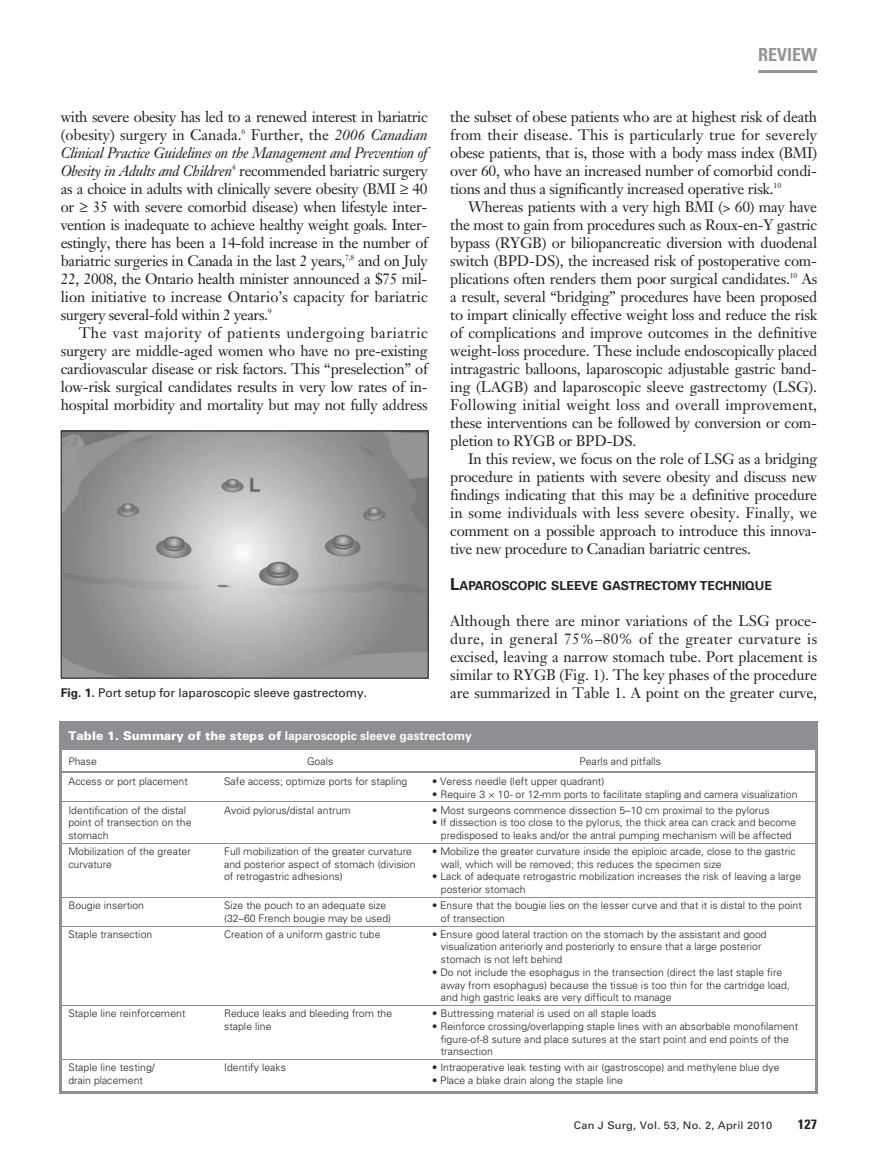
<style>
.page{position:relative;width:878px;height:1175px;background:#fff}
.page>*{position:absolute;margin:0;border:0;box-sizing:border-box;transform-origin:0 0}
.t1{font:700 condensed 18px "Univers";color:#939598}
.t2{font:15px/18px "Janson Text";letter-spacing:-.015em;color:#231f20;text-align:justify}
.t3{font:700 condensed 13.5px "Univers";color:#231f20;scale:1.05 1}
.t4{font:700 12.3px "Univers";color:#231f20}
.t5{font:700 12px "Univers";letter-spacing:-.005em;color:#fff}
.t6{font:12px "Univers";color:#231f20}
.t7{font:300 10.5px/12.8px "Univers";color:#231f20}
.t8{font:10.5px "Univers";letter-spacing:.015em;color:#231f20;scale:1.05 1}
.s1{font-style:italic}
.s2{font-size:16.5px}
.s3{font-weight:700}
.s4{font-weight:900}
</style>
<div class="page">
<hr style="left:758px;top:70px;width:59px;height:3px;background:#939598">
<img style="left:63px;top:432px;width:363px;height:244px">
<div style="left:61px;top:430px;width:367px;height:248px;border:1px solid #231f20"></div>
<div style="left:59px;top:721px;width:758px;height:29px;background:#8d8f92"></div>
<hr style="left:59px;top:750px;width:2px;height:21px;background:#8d8f92">
<hr style="left:815px;top:750px;width:2px;height:21px;background:#8d8f92">
<hr style="left:61px;top:771px;width:154px;height:2px;background:#8d8f92">
<hr style="left:217px;top:771px;width:206px;height:2px;background:#8d8f92">
<hr style="left:425px;top:771px;width:390px;height:2px;background:#8d8f92">
<hr style="left:59px;top:773px;width:2px;height:28px;background:#8d8f92">
<hr style="left:815px;top:773px;width:2px;height:28px;background:#8d8f92">
<hr style="left:61px;top:801px;width:154px;height:1px;background:#8d8f92">
<hr style="left:216px;top:801px;width:207px;height:1px;background:#8d8f92">
<hr style="left:424px;top:801px;width:391px;height:1px;background:#8d8f92">
<hr style="left:59px;top:802px;width:2px;height:41px;background:#8d8f92">
<hr style="left:815px;top:802px;width:2px;height:41px;background:#8d8f92">
<hr style="left:61px;top:843px;width:154px;height:1px;background:#8d8f92">
<hr style="left:216px;top:843px;width:207px;height:1px;background:#8d8f92">
<hr style="left:424px;top:843px;width:391px;height:1px;background:#8d8f92">
<hr style="left:59px;top:843px;width:2px;height:54px;background:#8d8f92">
<hr style="left:815px;top:843px;width:2px;height:54px;background:#8d8f92">
<hr style="left:61px;top:897px;width:154px;height:1px;background:#8d8f92">
<hr style="left:216px;top:897px;width:207px;height:1px;background:#8d8f92">
<hr style="left:424px;top:897px;width:391px;height:1px;background:#8d8f92">
<hr style="left:59px;top:897px;width:2px;height:29px;background:#8d8f92">
<hr style="left:815px;top:897px;width:2px;height:29px;background:#8d8f92">
<hr style="left:61px;top:926px;width:154px;height:1px;background:#8d8f92">
<hr style="left:216px;top:926px;width:207px;height:1px;background:#8d8f92">
<hr style="left:424px;top:926px;width:391px;height:1px;background:#8d8f92">
<hr style="left:59px;top:926px;width:2px;height:79px;background:#8d8f92">
<hr style="left:815px;top:926px;width:2px;height:79px;background:#8d8f92">
<hr style="left:61px;top:1005px;width:154px;height:1px;background:#8d8f92">
<hr style="left:216px;top:1005px;width:207px;height:1px;background:#8d8f92">
<hr style="left:424px;top:1005px;width:391px;height:1px;background:#8d8f92">
<hr style="left:59px;top:1005px;width:2px;height:54px;background:#8d8f92">
<hr style="left:815px;top:1005px;width:2px;height:54px;background:#8d8f92">
<hr style="left:61px;top:1059px;width:154px;height:1px;background:#8d8f92">
<hr style="left:216px;top:1059px;width:207px;height:1px;background:#8d8f92">
<hr style="left:424px;top:1059px;width:391px;height:1px;background:#8d8f92">
<hr style="left:59px;top:1059px;width:2px;height:32px;background:#8d8f92">
<hr style="left:61px;top:1091px;width:155px;height:2px;background:#8d8f92">
<hr style="left:217px;top:1091px;width:207px;height:2px;background:#8d8f92">
<hr style="left:425px;top:1091px;width:390px;height:2px;background:#8d8f92">
<hr style="left:815px;top:1059px;width:2px;height:32px;background:#8d8f92">
<p class="t1" style="left:758px;top:48px;width:60px">REVIEW</p>
<p class="t2" style="left:61px;top:109px;width:368px">with severe obesity has led to a renewed interest in bariatric (obesity) surgery in Canada.<sup>6</sup> Further, the <span class="s1">2006 Canadian Clinical Practice Guidelines on the Management and Prevention of Obesity in Adults and Children</span><sup>4</sup> recommended bariatric surgery as a choice in adults with clinically severe obesity (BMI ≥ 40 or ≥ 35 with severe comorbid disease) when lifestyle inter&shy;vention is inadequate to achieve healthy weight goals. Inter&shy;estingly, there has been a 14-fold increase in the number of bariatric surgeries in Canada in the last 2 years,<sup>7,8</sup> and on July 22, 2008, the Ontario health minister announced a $75 mil&shy;lion initiative to increase Ontario’s capacity for bariatric surgery several-fold within 2 years.<sup>9</sup></p>
<p class="t2" style="left:61px;top:325px;width:368px;text-indent:18px">The vast majority of patients undergoing bariatric surgery are middle-aged women who have no pre-existing cardiovascular disease or risk factors. This “preselection” of low-risk surgical candidates results in very low rates of in&shy;hospital morbidity and mortality but may not fully address</p>
<p class="t2" style="left:450px;top:109px;width:368px">the subset of obese patients who are at highest risk of death from their disease. This is particularly true for severely obese patients, that is, those with a body mass index (BMI) over 60, who have an increased number of comorbid condi&shy;tions and thus a significantly increased operative risk.<sup>10</sup></p>
<p class="t2" style="left:450px;top:199px;width:368px;text-indent:18px">Whereas patients with a very high BMI (&gt; 60) may have the most to gain from procedures such as Roux-en-Y gastric bypass (RYGB) or biliopancreatic diversion with duodenal switch (BPD-DS), the increased risk of postoperative com&shy;plications often renders them poor surgical candidates.<sup>10</sup> As a result, several “bridging” procedures have been proposed to impart clinically effective weight loss and reduce the risk of complications and improve outcomes in the definitive weight-loss procedure. These include endoscopically placed intragastric balloons, laparoscopic adjustable gastric band&shy;ing (LAGB) and laparoscopic sleeve gastrectomy (LSG).<br>Following initial weight loss and overall improvement, these interventions can be followed by conversion or com&shy;pletion to RYGB or BPD-DS.</p>
<p class="t2" style="left:450px;top:451px;width:368px;text-indent:18px">In this review, we focus on the role of LSG as a bridging procedure in patients with severe obesity and discuss new findings indicating that this may be a definitive procedure in some individuals with less severe obesity. Finally, we comment on a possible approach to introduce this innova&shy;tive new procedure to Canadian bariatric centres.</p>
<p class="t4" style="left:450px;top:581px;width:323px"><span class="s2">L</span>APAROSCOPIC SLEEVE GASTRECTOMY TECHNIQUE</p>
<p class="t2" style="left:450px;top:613px;width:368px">Although there are minor variations of the LSG proce&shy;dure, in general 75%–80% of the greater curvature is excised, leaving a narrow stomach tube. Port placement is similar to RYGB (Fig. 1). The key phases of the procedure</p>
<p class="t6" style="left:61px;top:688px;width:308px"><span class="s3">Fig. 1.</span> Port setup for laparoscopic sleeve gastrectomy.</p>
<p class="t2" style="left:450px;top:685px;width:368px">are summarized in Table 1. A point on the greater curve,</p>
<p class="t5" style="left:68px;top:731px;width:405px"><span class="s4">Table 1. Summary of the steps of</span> laparoscopic sleeve gastrectomy</p>
<p class="t7" style="left:68px;top:755px;width:30px">Phase</p>
<p class="t7" style="left:307px;top:755px;width:28px">Goals</p>
<p class="t7" style="left:579px;top:755px;width:83px">Pearls and pitfalls</p>
<p class="t7" style="left:68px;top:775px;width:121px">Access or port placement</p>
<p class="t7" style="left:224px;top:775px;width:185px">Safe access; optimize ports for stapling</p>
<p class="t7" style="left:432px;top:775px;width:173px">• Veress needle (left upper quadrant)</p>
<p class="t7" style="left:432px;top:788px;width:367px">• Require 3 × 10- or 12-mm ports to facilitate stapling and camera visualization</p>
<p class="t7" style="left:68px;top:804px;width:124px">Identification of the distal point of transection on the stomach</p>
<p class="t7" style="left:224px;top:804px;width:128px">Avoid pylorus/distal antrum</p>
<p class="t7" style="left:432px;top:804px;width:339px">• Most surgeons commence dissection 5–10 cm proximal to the pylorus</p>
<p class="t7" style="left:432px;top:817px;width:365px;text-align:center">• If dissection is too close to the pylorus, the thick area can crack and become predisposed to leaks and/or the antral pumping mechanism will be affected</p>
<p class="t7" style="left:68px;top:846px;width:124px">Mobilization of the greater curvature</p>
<p class="t7" style="left:224px;top:845px;width:193px">Full mobilization of the greater curvature and posterior aspect of stomach (division of retrogastric adhesions)</p>
<p class="t7" style="left:441px;top:846px;width:356px;text-indent:-9px">• Mobilize the greater curvature inside the epiploic arcade, close to the gastric wall, which will be removed; this reduces the specimen size</p>
<p class="t7" style="left:441px;top:871px;width:362px;text-indent:-9px">• Lack of adequate retrogastric mobilization increases the risk of leaving a large posterior stomach</p>
<p class="t7" style="left:68px;top:900px;width:77px">Bougie insertion</p>
<p class="t7" style="left:224px;top:899px;width:168px">Size the pouch to an adequate size (32–60 French bougie may be used)</p>
<p class="t7" style="left:441px;top:899px;width:362px;text-indent:-9px">• Ensure that the bougie lies on the lesser curve and that it is distal to the point of transection</p>
<p class="t7" style="left:68px;top:928px;width:85px">Staple transection</p>
<p class="t7" style="left:224px;top:928px;width:158px">Creation of a uniform gastric tube</p>
<p class="t7" style="left:441px;top:928px;width:327px;text-indent:-9px">• Ensure good lateral traction on the stomach by the assistant and good visualization anteriorly and posteriorly to ensure that a large posterior stomach is not left behind</p>
<p class="t7" style="left:441px;top:966px;width:350px;text-indent:-9px">• Do not include the esophagus in the transection (direct the last staple fire away from esophagus) because the tissue is too thin for the cartridge load, and high gastric leaks are very difficult to manage</p>
<p class="t7" style="left:68px;top:1008px;width:119px">Staple line reinforcement</p>
<p class="t7" style="left:224px;top:1008px;width:169px">Reduce leaks and bleeding from the staple line</p>
<p class="t7" style="left:432px;top:1008px;width:225px">• Buttressing material is used on all staple loads</p>
<p class="t7" style="left:441px;top:1020px;width:359px;text-indent:-9px">• Reinforce crossing/overlapping staple lines with an absorbable monofilament figure-of-8 suture and place sutures at the start point and end points of the transection</p>
<p class="t7" style="left:68px;top:1062px;width:88px">Staple line testing/ drain placement</p>
<p class="t7" style="left:224px;top:1062px;width:63px">Identify leaks</p>
<p class="t7" style="left:432px;top:1062px;width:349px">• Intraoperative leak testing with air (gastroscope) and methylene blue dye</p>
<p class="t7" style="left:432px;top:1074px;width:192px">• Place a blake drain along the staple line</p>
<p class="t8" style="left:574px;top:1121px;width:190px">Can J Surg, Vol. 53, No. 2, April 2010</p>
<p class="t3" style="left:797px;top:1119px;width:20px">127</p>
</div>
